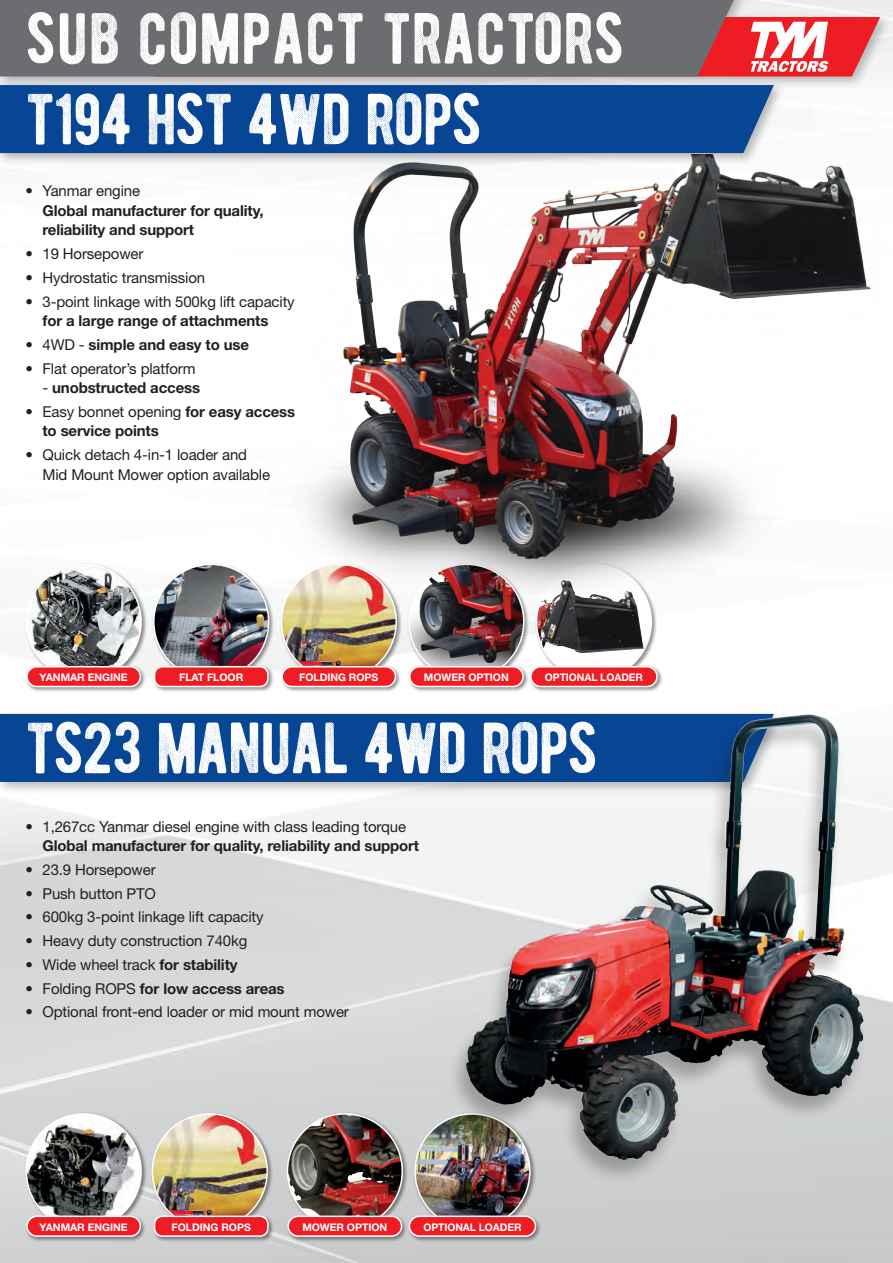
<style>
.page{position:relative;width:893px;height:1263px;background:#fff}
.page>*{position:absolute;margin:0;border:0;box-sizing:border-box;transform-origin:0 0}
.t1{font:72px/80.8px "BERNIER Distressed";color:#fff}
.t2{font:72px "BERNIER Distressed";letter-spacing:-.025em;color:#fff}
.t3{font:15px/19.5px "Helvetica Neue LT Std";letter-spacing:-.01em;color:#231f20}
.t4{font:700 15px/19.5px "Helvetica Neue LT Std";letter-spacing:-.01em;color:#231f20}
.t5{font:700 10.5px "Helvetica Neue LT Std";letter-spacing:-.005em;color:#fff}
.s1{font-weight:400}
.s2{font-weight:700}
</style>
<div class="page">
<div style="left:0;top:0;width:893px;height:90px;background:#231f20;opacity:.3"></div>
<div style="left:0;top:0;width:734px;height:77px;background:#6c6d70"></div>
<svg style="left:154px;top:17px;width:726px;height:60px;background:#8b6a6d"></svg>
<div style="left:0;top:710px;width:785px;height:84px;background:#231f20;opacity:.3"></div>
<div style="left:0;top:714px;width:456px;height:68px;background:#074694"></div>
<div style="left:0;top:81px;width:785px;height:85px;background:#231f20;opacity:.3"></div>
<div style="left:0;top:85px;width:774px;height:68px;background:#074694"></div>
<div style="left:152px;top:562px;width:123px;height:123px;background:#231f20;opacity:.5"></div>
<img style="left:154px;top:564px;width:115px;height:115px;border-radius:57px">
<div style="left:153px;top:665px;width:121px;height:28px;background:#231f20;opacity:.5"></div>
<div style="left:155px;top:667px;width:113px;height:19px;background:#ee1d23;border-radius:8px"></div>
<div style="left:154px;top:666px;width:115px;height:21px;border:2px solid #fff;border-radius:8px"></div>
<div style="left:407px;top:562px;width:123px;height:123px;background:#231f20;opacity:.5"></div>
<img style="left:409px;top:564px;width:115px;height:115px;border-radius:57px">
<div style="left:285px;top:1112px;width:124px;height:123px;background:#231f20;opacity:.5"></div>
<img style="left:287px;top:1114px;width:115px;height:115px;border-radius:57px">
<div style="left:535px;top:562px;width:123px;height:123px;background:#231f20;opacity:.5"></div>
<img style="left:536px;top:593px;width:113px;height:72px">
<div style="left:413px;top:1112px;width:123px;height:123px;background:#231f20;opacity:.5"></div>
<img style="left:415px;top:1114px;width:115px;height:100px">
<div style="left:408px;top:665px;width:121px;height:28px;background:#231f20;opacity:.5"></div>
<div style="left:410px;top:667px;width:113px;height:19px;background:#ee1d23;border-radius:10px"></div>
<div style="left:409px;top:666px;width:115px;height:21px;border:2px solid #fff;border-radius:10px"></div>
<div style="left:150px;top:1112px;width:124px;height:123px;background:#231f20;opacity:.5"></div>
<img style="left:152px;top:1114px;width:115px;height:115px;border-radius:57px">
<div style="left:286px;top:1214px;width:122px;height:28px;background:#231f20;opacity:.5"></div>
<div style="left:288px;top:1216px;width:113px;height:20px;background:#ee1d23;border-radius:10px"></div>
<div style="left:287px;top:1215px;width:115px;height:22px;border:2px solid #fff;border-radius:10px"></div>
<div style="left:529px;top:665px;width:134px;height:28px;background:#231f20;opacity:.5"></div>
<div style="left:531px;top:667px;width:126px;height:19px;background:#ee1d23;border-radius:10px"></div>
<div style="left:530px;top:666px;width:128px;height:21px;border:2px solid #fff;border-radius:10px"></div>
<div style="left:407px;top:1214px;width:135px;height:28px;background:#231f20;opacity:.5"></div>
<div style="left:409px;top:1216px;width:126px;height:20px;background:#ee1d23;border-radius:10px"></div>
<div style="left:409px;top:1215px;width:127px;height:22px;border:2px solid #fff;border-radius:10px"></div>
<div style="left:279px;top:562px;width:124px;height:123px;background:#231f20;opacity:.5"></div>
<img style="left:281px;top:564px;width:115px;height:115px;border-radius:57px">
<div style="left:280px;top:665px;width:122px;height:28px;background:#231f20;opacity:.5"></div>
<div style="left:282px;top:667px;width:113px;height:19px;background:#ee1d23;border-radius:10px"></div>
<div style="left:281px;top:666px;width:115px;height:21px;border:2px solid #fff;border-radius:10px"></div>
<div style="left:24px;top:562px;width:123px;height:123px;background:#231f20;opacity:.5"></div>
<img style="left:26px;top:564px;width:115px;height:115px;border-radius:57px">
<div style="left:24px;top:1112px;width:123px;height:123px;background:#231f20;opacity:.5"></div>
<img style="left:26px;top:1114px;width:115px;height:115px;border-radius:57px">
<div style="left:25px;top:665px;width:122px;height:28px;background:#231f20;opacity:.5"></div>
<div style="left:27px;top:667px;width:113px;height:19px;background:#ee1d23;border-radius:10px"></div>
<div style="left:26px;top:666px;width:115px;height:21px;border:2px solid #fff;border-radius:10px"></div>
<div style="left:25px;top:1214px;width:122px;height:28px;background:#231f20;opacity:.5"></div>
<div style="left:27px;top:1216px;width:113px;height:20px;background:#ee1d23;border-radius:10px"></div>
<div style="left:26px;top:1215px;width:115px;height:22px;border:2px solid #fff;border-radius:10px"></div>
<img style="left:258px;top:154px;width:622px;height:439px">
<div style="left:447px;top:715px;width:421px;height:470px;background:#231f20;opacity:.3"></div>
<img style="left:456px;top:710px;width:424px;height:459px">
<div style="left:153px;top:1214px;width:121px;height:28px;background:#231f20;opacity:.5"></div>
<div style="left:155px;top:1216px;width:113px;height:20px;background:#ee1d23;border-radius:8px"></div>
<div style="left:154px;top:1215px;width:115px;height:22px;border:2px solid #fff;border-radius:8px"></div>
<h1 class="t1" style="left:26px;top:-3px;width:600px">SUB COMPACT TRACTORS<br>T194 HST 4WD ROPS</h1>
<p class="t3" style="left:26px;top:181px;width:116px">• Yanmar engine</p>
<p class="t4" style="left:43px;top:200px;width:223px">Global manufacturer for quality, reliability and support</p>
<p class="t3" style="left:26px;top:244px;width:119px">• 19 Horsepower</p>
<p class="t3" style="left:26px;top:268px;width:181px">• Hydrostatic transmission</p>
<p class="t3" style="left:26px;top:291px;width:271px">• 3-point linkage with 500kg lift capacity</p>
<p class="t4" style="left:43px;top:311px;width:227px">for a large range of attachments</p>
<p class="t4" style="left:26px;top:334px;width:225px"><span class="s1">• 4WD -</span> simple and easy to use</p>
<p class="t3" style="left:26px;top:358px;width:171px">• Flat operator’s platform</p>
<p class="t4" style="left:43px;top:378px;width:159px"><span class="s1">-</span> unobstructed access</p>
<p class="t4" style="left:43px;top:401px;width:254px;text-indent:-17px"><span class="s1">• Easy bonnet opening</span> for easy access to service points</p>
<p class="t3" style="left:43px;top:445px;width:229px;text-indent:-17px">• Quick detach 4-in-1 loader and<br>Mid Mount Mower option available</p>
<p class="t5" style="left:40px;top:671px;width:90px">YANMAR ENGINE</p>
<p class="t5" style="left:299px;top:671px;width:81px">FOLDING ROPS</p>
<p class="t5" style="left:179px;top:671px;width:66px">FLAT FLOOR</p>
<p class="t5" style="left:424px;top:671px;width:86px">MOWER OPTION</p>
<p class="t5" style="left:545px;top:671px;width:99px">OPTIONAL LOADER</p>
<h1 class="t2" style="left:26px;top:703px;width:574px">TS23 MANUAL 4WD ROPS</h1>
<p class="t3" style="left:26px;top:816px;width:382px">• 1,267cc Yanmar diesel engine with class leading torque</p>
<p class="t4" style="left:43px;top:835px;width:378px">Global manufacturer for quality, reliability and support</p>
<p class="t3" style="left:26px;top:859px;width:132px">• 23.9 Horsepower</p>
<p class="t3" style="left:26px;top:883px;width:132px">• Push button PTO</p>
<p class="t3" style="left:26px;top:907px;width:240px">• 600kg 3-point linkage lift capacity</p>
<p class="t3" style="left:26px;top:931px;width:223px">• Heavy duty construction 740kg</p>
<p class="t3" style="left:26px;top:954px;width:214px">• Wide wheel track <span class="s2">for stability</span></p>
<p class="t4" style="left:26px;top:978px;width:261px"><span class="s1">• Folding ROPS</span> for low access areas</p>
<p class="t3" style="left:26px;top:1002px;width:325px">• Optional front-end loader or mid mount mower</p>
<p class="t5" style="left:40px;top:1220px;width:90px">YANMAR ENGINE</p>
<p class="t5" style="left:172px;top:1220px;width:81px">FOLDING ROPS</p>
<p class="t5" style="left:302px;top:1220px;width:86px">MOWER OPTION</p>
<p class="t5" style="left:423px;top:1220px;width:99px">OPTIONAL LOADER</p>
</div>
